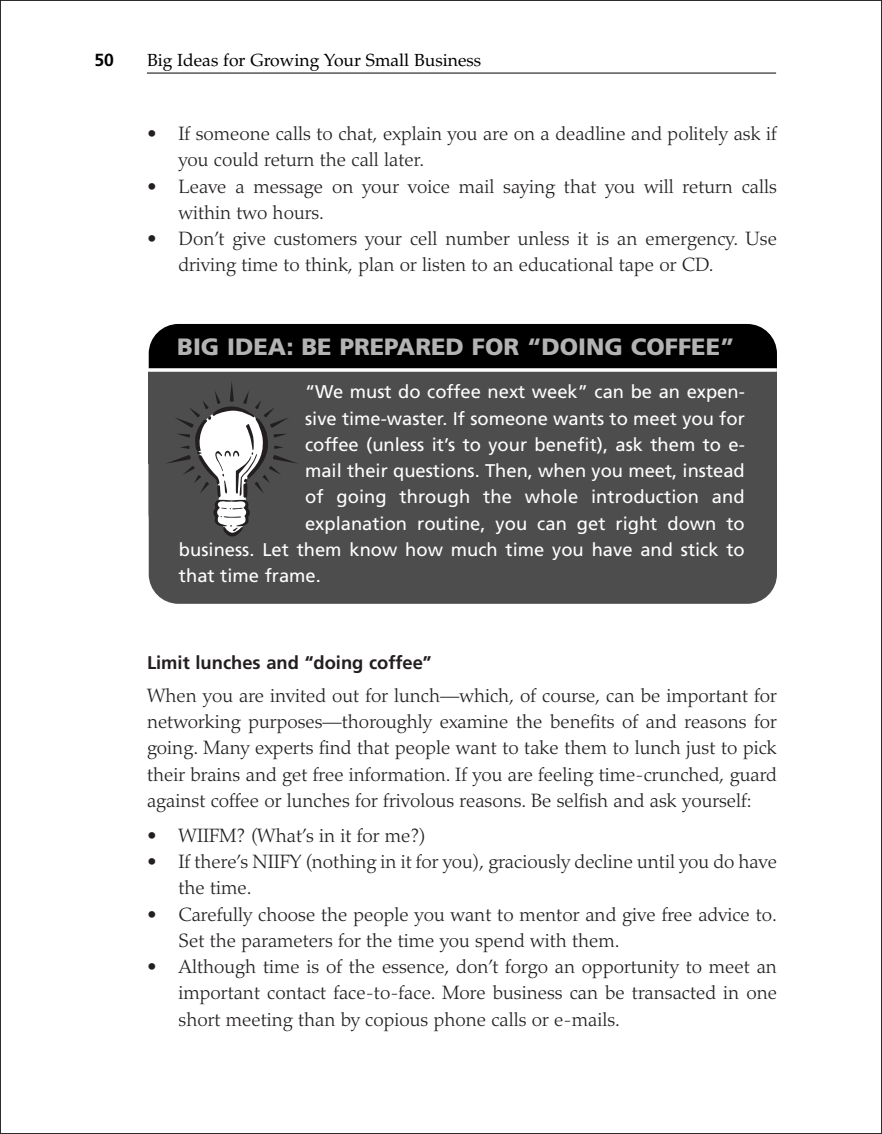
<style>
.page{position:relative;width:882px;height:1134px;background:#fff}
.page>*{position:absolute;margin:0;border:0;box-sizing:border-box;transform-origin:0 0}
.t1{font:900 23.62px "Frutiger";color:#b3b3b3}
.t2{font:300 19.25px/26.2px "Palatino";color:#231f20}
.t3{font:18.38px "Frutiger";color:#fff}
.t4{font:700 18.38px "Frutiger";color:#231f20}
.t5{font:17.5px "Palatino";color:#000}
.t6{font:700 17.5px "Frutiger";color:#000}
</style>
<div class="page">
<hr style="left:147px;top:73px;width:629px;height:1px;background:#000">
<div style="left:149px;top:324px;width:628px;height:219px;background:#000;border-radius:30px"></div>
<div style="left:149px;top:370px;width:628px;height:234px;background:#4d4d4d;border-radius:30px"></div>
<div style="left:149px;top:371px;width:628px;height:93px;background:#4d4d4d"></div>
<svg style="left:148px;top:368px;width:629px;height:4px"></svg>
<svg style="left:167px;top:382px;width:130px;height:155px"></svg>
<p class="t6" style="left:94px;top:52px;width:21px">50</p>
<p class="t5" style="left:147px;top:53px;width:336px">Big Ideas for Growing Your Small Business</p>
<p class="t2" style="left:179px;top:123px;width:600px;text-indent:-32px">• If someone calls to chat, explain you are on a deadline and politely ask if you could return the call later.</p>
<p class="t2" style="left:179px;top:175px;width:600px;text-indent:-32px">• Leave a message on your voice mail saying that you will return calls within two hours.</p>
<p class="t2" style="left:179px;top:228px;width:600px;text-indent:-32px">• Don’t give customers your cell number unless it is an emergency. Use driving time to think, plan or listen to an educational tape or CD.</p>
<p class="t1" style="left:177px;top:338px;width:559px">BIG IDEA: BE PREPARED FOR “DOING COFFEE”</p>
<p class="t3" style="left:305px;top:385px;width:441px">“We must do coffee next week” can be an expen-</p>
<p class="t3" style="left:305px;top:411px;width:441px">sive time-waster. If someone wants to meet you for</p>
<p class="t3" style="left:305px;top:437px;width:441px">coffee (unless it’s to your benefit), ask them to e-</p>
<p class="t3" style="left:305px;top:463px;width:441px">mail their questions. Then, when you meet, instead</p>
<p class="t3" style="left:305px;top:490px;width:441px">of going through the whole introduction and</p>
<p class="t3" style="left:305px;top:516px;width:441px">explanation routine, you can get right down to</p>
<p class="t3" style="left:179px;top:542px;width:567px">business. Let them know how much time you have and stick to</p>
<p class="t3" style="left:179px;top:568px;width:143px">that time frame.</p>
<p class="t4" style="left:147px;top:655px;width:286px">Limit lunches and “doing coffee”</p>
<p class="t2" style="left:147px;top:684px;width:632px;text-align:justify">When you are invited out for lunch—which, of course, can be important for networking purposes—thoroughly examine the benefits of and reasons for going. Many experts find that people want to take them to lunch just to pick their brains and get free information. If you are feeling time-crunched, guard against coffee or lunches for frivolous reasons. Be selfish and ask yourself:</p>
<p class="t2" style="left:147px;top:824px;width:280px">• WIIFM? (What’s in it for me?)</p>
<p class="t2" style="left:179px;top:851px;width:600px;text-indent:-32px">• If there’s NIIFY (nothing in it for you), graciously decline until you do have the time.</p>
<p class="t2" style="left:179px;top:903px;width:600px;text-indent:-32px">• Carefully choose the people you want to mentor and give free advice to.<br>Set the parameters for the time you spend with them.</p>
<p class="t2" style="left:179px;top:956px;width:600px;text-align:justify;text-indent:-32px">• Although time is of the essence, don’t forgo an opportunity to meet an important contact face-to-face. More business can be transacted in one short meeting than by copious phone calls or e-mails.</p>
</div>
